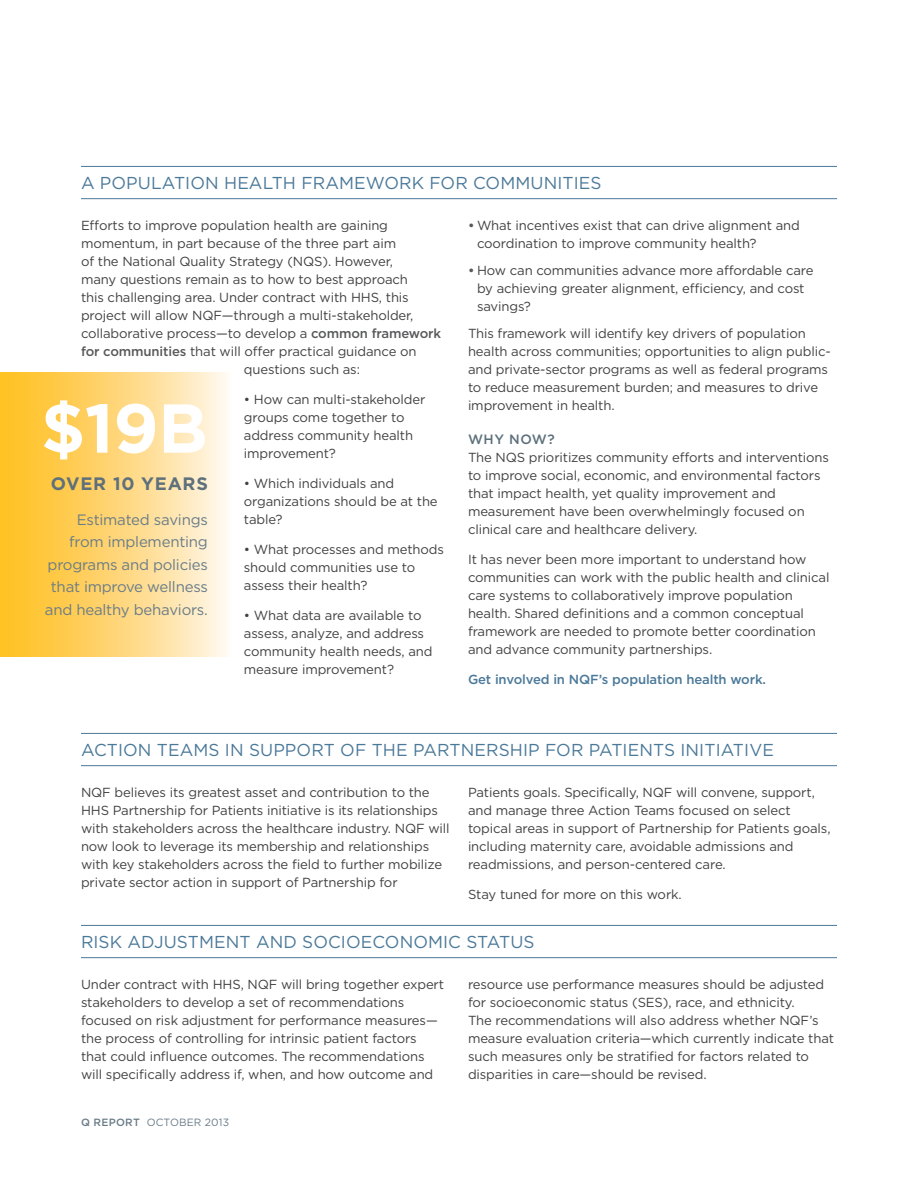
<style>
.page{position:relative;width:918px;height:1188px;background:#fff}
.page>*{position:absolute;margin:0;border:0;box-sizing:border-box;transform-origin:0 0}
.t1{font:700 69px "Gotham";color:#fff}
.t2{font:700 18px "Gotham";letter-spacing:.04em;color:#5d707c}
.Q-H2_-span_w-rules{font:17.25px "Gotham";letter-spacing:.005em;color:#4b7999}
.t3{font:15px/22.5px "Gotham";letter-spacing:-.015em;color:#697c88;text-align:right}
.Q-H5{font:500 13.5px "Gotham";letter-spacing:.04em;color:#5d707c}
.Q_Text-body_copy{font:13.2px/18px "Gotham";letter-spacing:-.01em;color:#414142}
.Q_Text-body_copy-2{font:500 13.2px "Gotham";letter-spacing:-.01em;color:#4b7999}
.Q_Text-list_bullets{font:13.2px "Gotham";letter-spacing:-.01em;color:#414142}
.t4{font:10.5px "Gotham";letter-spacing:.01em;color:#697c88}
.s1{font-weight:500;color:#58595b}
.s2{font-weight:500}
</style>
<div class="page">
<hr style="left:81px;top:166px;width:756px;height:1px;background:#4b7999">
<hr style="left:81px;top:198px;width:756px;height:1px;background:#4b7999">
<hr style="left:81px;top:733px;width:756px;height:1px;background:#4b7999">
<hr style="left:81px;top:765px;width:756px;height:1px;background:#4b7999">
<hr style="left:81px;top:925px;width:756px;height:1px;background:#4b7999">
<hr style="left:81px;top:957px;width:756px;height:1px;background:#4b7999">
<div style="left:0;top:373px;width:230px;height:284px;background:linear-gradient(to right,#ffbc14,#fff5e6)"></div>
<p class="Q-H2_-span_w-rules" style="left:81px;top:172px;width:522px">A POPULATION HEALTH FRAMEWORK FOR COMMUNITIES</p>
<p class="Q_Text-body_copy" style="left:81px;top:216px;width:309px">Efforts to improve population health are gaining</p>
<p class="Q_Text-body_copy" style="left:81px;top:234px;width:317px">momentum, in part because of the three part aim</p>
<p class="Q_Text-body_copy" style="left:81px;top:252px;width:313px">of the National Quality Strategy (NQS). However,</p>
<p class="Q_Text-body_copy" style="left:81px;top:270px;width:329px">many questions remain as to how to best approach</p>
<p class="Q_Text-body_copy" style="left:81px;top:288px;width:329px">this challenging area. Under contract with HHS, this</p>
<p class="Q_Text-body_copy" style="left:81px;top:306px;width:334px">project will allow NQF—through a multi-stakeholder,</p>
<p class="Q_Text-body_copy" style="left:81px;top:324px;width:362px">collaborative process—to develop a <span class="s1">common framework</span></p>
<p class="Q_Text-body_copy" style="left:81px;top:342px;width:337px"><span class="s1">for communities</span> that will offer practical guidance on</p>
<p class="Q_Text-body_copy" style="left:244px;top:360px;width:118px">questions such as:</p>
<p class="Q_Text-body_copy" style="left:244px;top:390px;width:183px">• How can multi-stakeholder groups come together to address community health improvement?</p>
<p class="Q_Text-body_copy" style="left:244px;top:474px;width:195px">• Which individuals and organizations should be at the table?</p>
<p class="Q_Text-body_copy" style="left:244px;top:540px;width:202px">• What processes and methods should communities use to assess their health?</p>
<p class="Q_Text-body_copy" style="left:244px;top:606px;width:190px">• What data are available to assess, analyze, and address community health needs, and measure improvement?</p>
<p class="Q_Text-body_copy" style="left:477px;top:216px;width:324px;text-indent:-9px"><span class="s1">•</span> What incentives exist that can drive alignment and coordination to improve community health?</p>
<p class="Q_Text-body_copy" style="left:477px;top:261px;width:338px;text-indent:-9px"><span class="s1">•</span> How can communities advance more affordable care by achieving greater alignment, efficiency, and cost savings?</p>
<p class="Q_Text-body_copy" style="left:468px;top:324px;width:364px">This framework will identify key drivers of population health across communities; opportunities to align public&shy;and private-sector programs as well as federal programs to reduce measurement burden; and measures to drive improvement in health.</p>
<p class="Q-H5" style="left:468px;top:431px;width:88px">WHY NOW?</p>
<p class="Q_Text-body_copy" style="left:468px;top:448px;width:363px">The NQS prioritizes community efforts and interventions to improve social, economic, and environmental factors that impact health, yet quality improvement and measurement have been overwhelmingly focused on clinical care and healthcare delivery.</p>
<p class="Q_Text-body_copy" style="left:468px;top:550px;width:363px">It has never been more important to understand how communities can work with the public health and clinical care systems to collaboratively improve population health. Shared definitions and a common conceptual framework are needed to promote better coordination and advance community partnerships.</p>
<p class="Q_Text-body_copy-2" style="left:468px;top:671px;width:300px">Get involved in NQF’s population health work.</p>
<p class="t1" style="left:41px;top:383px;width:169px">$19B</p>
<p class="t2" style="left:51px;top:472px;width:158px">OVER 10 YEARS</p>
<p class="t3" style="left:45px;top:508px;width:164px">Estimated savings from implementing programs and policies that improve wellness and healthy behaviors.</p>
<p class="Q-H2_-span_w-rules" style="left:81px;top:739px;width:694px">ACTION TEAMS IN SUPPORT OF THE PARTNERSHIP FOR PATIENTS INITIATIVE</p>
<p class="Q_Text-body_copy" style="left:81px;top:783px;width:370px">NQF believes its greatest asset and contribution to the HHS Partnership for Patients initiative is its relationships with stakeholders across the healthcare industry. NQF will now look to leverage its membership and relationships with key stakeholders across the field to further mobilize private sector action in support of Partnership for</p>
<p class="Q_Text-body_copy" style="left:468px;top:783px;width:364px">Patients goals. Specifically, NQF will convene, support, and manage three Action Teams focused on select topical areas in support of Partnership for Patients goals, including maternity care, avoidable admissions and readmissions, and person-centered care.</p>
<p class="Q_Text-list_bullets" style="left:468px;top:886px;width:215px">Stay tuned for more on this work.</p>
<p class="Q-H2_-span_w-rules" style="left:81px;top:931px;width:455px">RISK ADJUSTMENT AND SOCIOECONOMIC STATUS</p>
<p class="Q_Text-body_copy" style="left:81px;top:975px;width:365px">Under contract with HHS, NQF will bring together expert stakeholders to develop a set of recommendations focused on risk adjustment for performance measures— the process of controlling for intrinsic patient factors that could influence outcomes. The recommendations will specifically address if, when, and how outcome and</p>
<p class="Q_Text-body_copy" style="left:468px;top:975px;width:368px">resource use performance measures should be adjusted for socioeconomic status (SES), race, and ethnicity.<br>The recommendations will also address whether NQF’s measure evaluation criteria—which currently indicate that such measures only be stratified for factors related to disparities in care—should be revised.</p>
<p class="t4" style="left:81px;top:1116px;width:150px"><span class="s2">Q REPORT</span> OCTOBER 2013</p>
</div>
